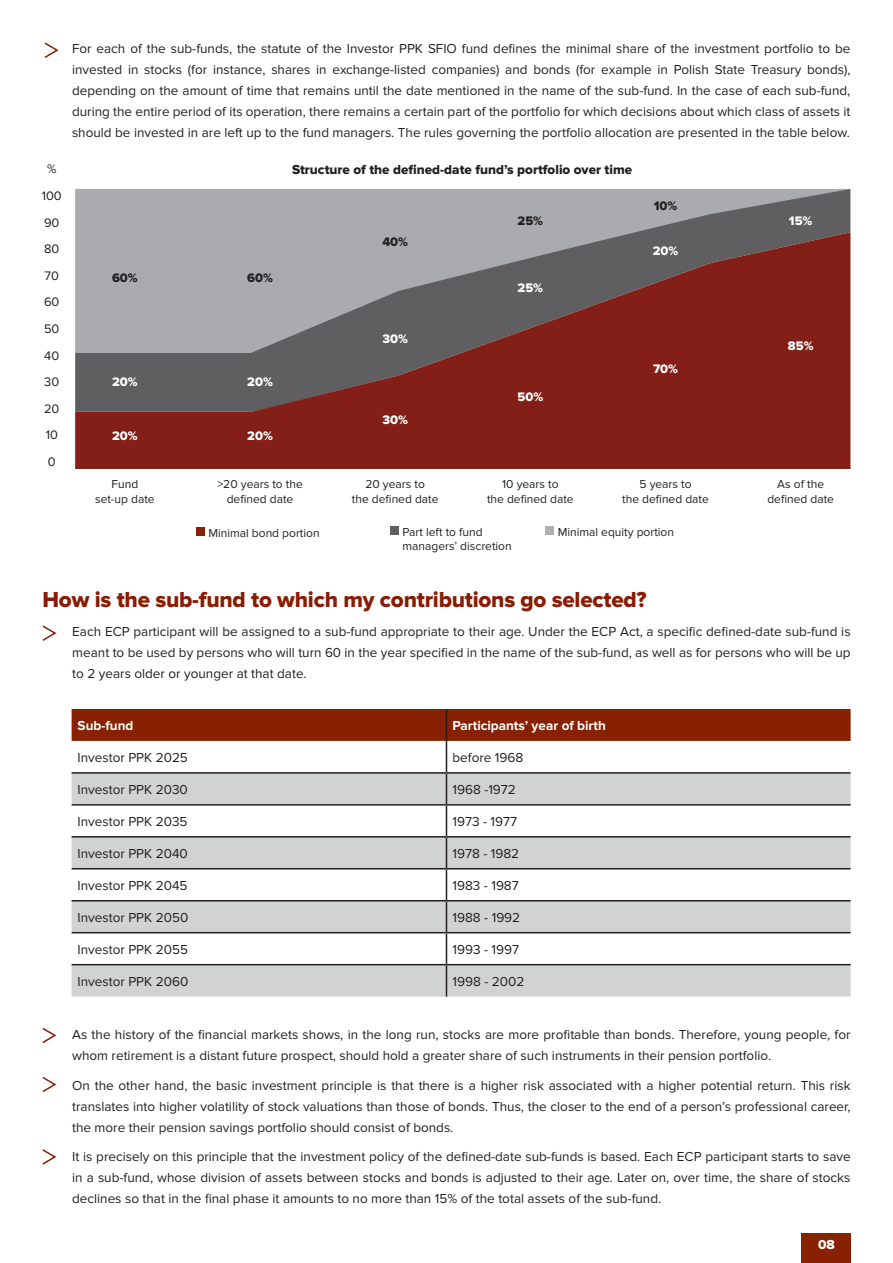
<style>
.page{position:relative;width:893px;height:1263px;background:#fff}
.page>*{position:absolute;margin:0;border:0;box-sizing:border-box;transform-origin:0 0}
.t1{font:22.5px "Proxima Nova Extrabld";letter-spacing:-.01em;color:#891c02}
.t2{font:13.5px/21px "Proxima Nova";color:#231f20;text-align:justify}
.t3{font:13.5px "Proxima Nova Extrabld";color:#231f20}
.t4{font:700 13.5px "Proxima Nova";color:#fff}
.t5{font:13.5px "Proxima Nova Extrabld";color:#fff}
.t6{font:12.75px "Proxima Nova Extrabld";color:#fff}
.t7{font:12.75px "Proxima Nova";color:#231f20}
.t8{font:12.75px "Proxima Nova Extrabld";color:#231f20}
.t9{font:12px/14.4px "Proxima Nova";color:#231f20;text-align:center}
</style>
<div class="page">
<div style="left:801px;top:1233px;width:50px;height:30px;background:#872100"></div>
<div style="left:72px;top:709px;width:779px;height:32px;background:#872100"></div>
<div style="left:72px;top:774px;width:779px;height:30px;background:#d1d2d4"></div>
<div style="left:72px;top:837px;width:779px;height:31px;background:#d1d2d4"></div>
<div style="left:72px;top:901px;width:779px;height:31px;background:#d1d2d4"></div>
<div style="left:72px;top:965px;width:779px;height:32px;background:#d1d2d4"></div>
<hr style="left:446px;top:709px;width:1px;height:32px;background:#231f20">
<hr style="left:446px;top:741px;width:1px;height:31px;background:#231f20">
<hr style="left:72px;top:772px;width:374px;height:2px;background:#231f20">
<hr style="left:446px;top:772px;width:405px;height:2px;background:#231f20">
<hr style="left:446px;top:774px;width:1px;height:30px;background:#231f20">
<hr style="left:72px;top:804px;width:374px;height:2px;background:#231f20">
<hr style="left:446px;top:804px;width:405px;height:2px;background:#231f20">
<hr style="left:446px;top:806px;width:1px;height:30px;background:#231f20">
<hr style="left:72px;top:836px;width:374px;height:1px;background:#231f20">
<hr style="left:446px;top:836px;width:405px;height:1px;background:#231f20">
<hr style="left:446px;top:837px;width:1px;height:31px;background:#231f20">
<hr style="left:72px;top:868px;width:374px;height:1px;background:#231f20">
<hr style="left:446px;top:868px;width:405px;height:1px;background:#231f20">
<hr style="left:446px;top:869px;width:1px;height:31px;background:#231f20">
<hr style="left:72px;top:900px;width:374px;height:1px;background:#231f20">
<hr style="left:446px;top:900px;width:405px;height:1px;background:#231f20">
<hr style="left:446px;top:901px;width:1px;height:31px;background:#231f20">
<hr style="left:72px;top:932px;width:374px;height:1px;background:#231f20">
<hr style="left:446px;top:932px;width:405px;height:1px;background:#231f20">
<hr style="left:446px;top:933px;width:1px;height:31px;background:#231f20">
<hr style="left:72px;top:964px;width:374px;height:1px;background:#231f20">
<hr style="left:446px;top:964px;width:405px;height:1px;background:#231f20">
<hr style="left:446px;top:965px;width:1px;height:32px;background:#231f20">
<svg style="left:42px;top:625px;width:15px;height:16px"></svg>
<div style="left:196px;top:527px;width:9px;height:9px;background:#872100"></div>
<div style="left:390px;top:526px;width:9px;height:9px;background:#5f5f62"></div>
<div style="left:545px;top:526px;width:9px;height:9px;background:#afafb0"></div>
<svg style="left:44px;top:42px;width:15px;height:16px"></svg>
<svg style="left:42px;top:1027px;width:15px;height:17px"></svg>
<svg style="left:42px;top:1076px;width:15px;height:17px"></svg>
<svg style="left:42px;top:1149px;width:15px;height:16px"></svg>
<svg style="left:75px;top:189px;width:775px;height:43px;background:#9e9fa3"></svg>
<svg style="left:75px;top:232px;width:775px;height:237px;background:#834e4b"></svg>
<p class="t7" style="left:47px;top:162px;width:11px">%</p>
<p class="t7" style="left:42px;top:188px;width:22px">100</p>
<p class="t7" style="left:44px;top:215px;width:17px">90</p>
<p class="t7" style="left:44px;top:242px;width:17px">80</p>
<p class="t7" style="left:45px;top:268px;width:16px">70</p>
<p class="t7" style="left:44px;top:295px;width:17px">60</p>
<p class="t7" style="left:44px;top:321px;width:17px">50</p>
<p class="t7" style="left:44px;top:348px;width:16px">40</p>
<p class="t7" style="left:44px;top:374px;width:16px">30</p>
<p class="t7" style="left:44px;top:401px;width:17px">20</p>
<p class="t7" style="left:46px;top:428px;width:14px">10</p>
<p class="t7" style="left:48px;top:454px;width:9px">0</p>
<p class="t2" style="left:72px;top:38px;width:780px">For each of the sub-funds, the statute of the Investor PPK SFIO fund defines the minimal share of the investment portfolio to be invested in stocks (for instance, shares in exchange-listed companies) and bonds (for example in Polish State Treasury bonds), depending on the amount of time that remains until the date mentioned in the name of the sub-fund. In the case of each sub-fund, during the entire period of its operation, there remains a certain part of the portfolio for which decisions about which class of assets it should be invested in are left up to the fund managers. The rules governing the portfolio allocation are presented in the table below.</p>
<p class="t3" style="left:292px;top:162px;width:342px">Structure of the defined-date fund’s portfolio over time</p>
<p class="t8" style="left:654px;top:198px;width:25px">10%</p>
<p class="t8" style="left:518px;top:213px;width:27px">25%</p>
<p class="t8" style="left:382px;top:235px;width:27px">40%</p>
<p class="t6" style="left:653px;top:243px;width:27px">20%</p>
<p class="t8" style="left:112px;top:270px;width:27px">60%</p>
<p class="t8" style="left:247px;top:270px;width:27px">60%</p>
<p class="t6" style="left:518px;top:281px;width:27px">25%</p>
<p class="t6" style="left:382px;top:331px;width:27px">30%</p>
<p class="t6" style="left:653px;top:361px;width:27px">70%</p>
<p class="t6" style="left:112px;top:375px;width:27px">20%</p>
<p class="t6" style="left:247px;top:375px;width:27px">20%</p>
<p class="t6" style="left:517px;top:389px;width:27px">50%</p>
<p class="t6" style="left:382px;top:413px;width:27px">30%</p>
<p class="t6" style="left:112px;top:428px;width:27px">20%</p>
<p class="t6" style="left:247px;top:428px;width:27px">20%</p>
<p class="t9" style="left:95px;top:477px;width:61px">Fund set-up date</p>
<p class="t9" style="left:217px;top:477px;width:87px">&gt;20 years to the defined date</p>
<p class="t9" style="left:352px;top:477px;width:88px">20 years to<br>the defined date</p>
<p class="t9" style="left:487px;top:477px;width:88px">10 years to<br>the defined date</p>
<p class="t9" style="left:622px;top:477px;width:88px">5 years to<br>the defined date</p>
<p class="t9" style="left:208px;top:526px;width:113px">Minimal bond portion</p>
<p class="t9" style="left:402px;top:525px;width:111px;text-align:left">Part left to fund managers’ discretion</p>
<p class="t9" style="left:558px;top:525px;width:118px">Minimal equity portion</p>
<p class="t6" style="left:789px;top:213px;width:25px">15%</p>
<p class="t6" style="left:788px;top:338px;width:27px">85%</p>
<p class="t9" style="left:767px;top:477px;width:68px">As of the defined date</p>
<p class="t1" style="left:43px;top:586px;width:606px">How is the sub-fund to which my contributions go selected?</p>
<p class="t2" style="left:72px;top:621px;width:780px">Each ECP participant will be assigned to a sub-fund appropriate to their age. Under the ECP Act, a specific defined-date sub-fund is meant to be used by persons who will turn 60 in the year specified in the name of the sub-fund, as well as for persons who will be up to 2 years older or younger at that date.</p>
<p class="t4" style="left:78px;top:718px;width:57px">Sub-fund</p>
<p class="t4" style="left:452px;top:718px;width:155px">Participants’ year of birth</p>
<p class="t2" style="left:78px;top:747px;width:112px">Investor PPK 2025</p>
<p class="t2" style="left:452px;top:747px;width:72px">before 1968</p>
<p class="t2" style="left:78px;top:779px;width:112px">Investor PPK 2030</p>
<p class="t2" style="left:452px;top:779px;width:65px">1968 -1972</p>
<p class="t2" style="left:78px;top:811px;width:111px">Investor PPK 2035</p>
<p class="t2" style="left:452px;top:811px;width:66px">1973 - 1977</p>
<p class="t2" style="left:78px;top:843px;width:112px">Investor PPK 2040</p>
<p class="t2" style="left:452px;top:843px;width:68px">1978 - 1982</p>
<p class="t2" style="left:78px;top:875px;width:111px">Investor PPK 2045</p>
<p class="t2" style="left:452px;top:875px;width:68px">1983 - 1987</p>
<p class="t2" style="left:78px;top:907px;width:112px">Investor PPK 2050</p>
<p class="t2" style="left:452px;top:907px;width:69px">1988 - 1992</p>
<p class="t2" style="left:78px;top:939px;width:112px">Investor PPK 2055</p>
<p class="t2" style="left:452px;top:939px;width:68px">1993 - 1997</p>
<p class="t2" style="left:78px;top:971px;width:112px">Investor PPK 2060</p>
<p class="t2" style="left:452px;top:971px;width:73px">1998 - 2002</p>
<p class="t2" style="left:72px;top:1025px;width:780px">As the history of the financial markets shows, in the long run, stocks are more profitable than bonds. Therefore, young people, for whom retirement is a distant future prospect, should hold a greater share of such instruments in their pension portfolio.</p>
<p class="t2" style="left:72px;top:1075px;width:780px">On the other hand, the basic investment principle is that there is a higher risk associated with a higher potential return. This risk translates into higher volatility of stock valuations than those of bonds. Thus, the closer to the end of a person’s professional career, the more their pension savings portfolio should consist of bonds.</p>
<p class="t2" style="left:72px;top:1147px;width:780px">It is precisely on this principle that the investment policy of the defined-date sub-funds is based. Each ECP participant starts to save in a sub-fund, whose division of assets between stocks and bonds is adjusted to their age. Later on, over time, the share of stocks declines so that in the final phase it amounts to no more than 15% of the total assets of the sub-fund.</p>
<p class="t5" style="left:818px;top:1237px;width:18px">08</p>
</div>
